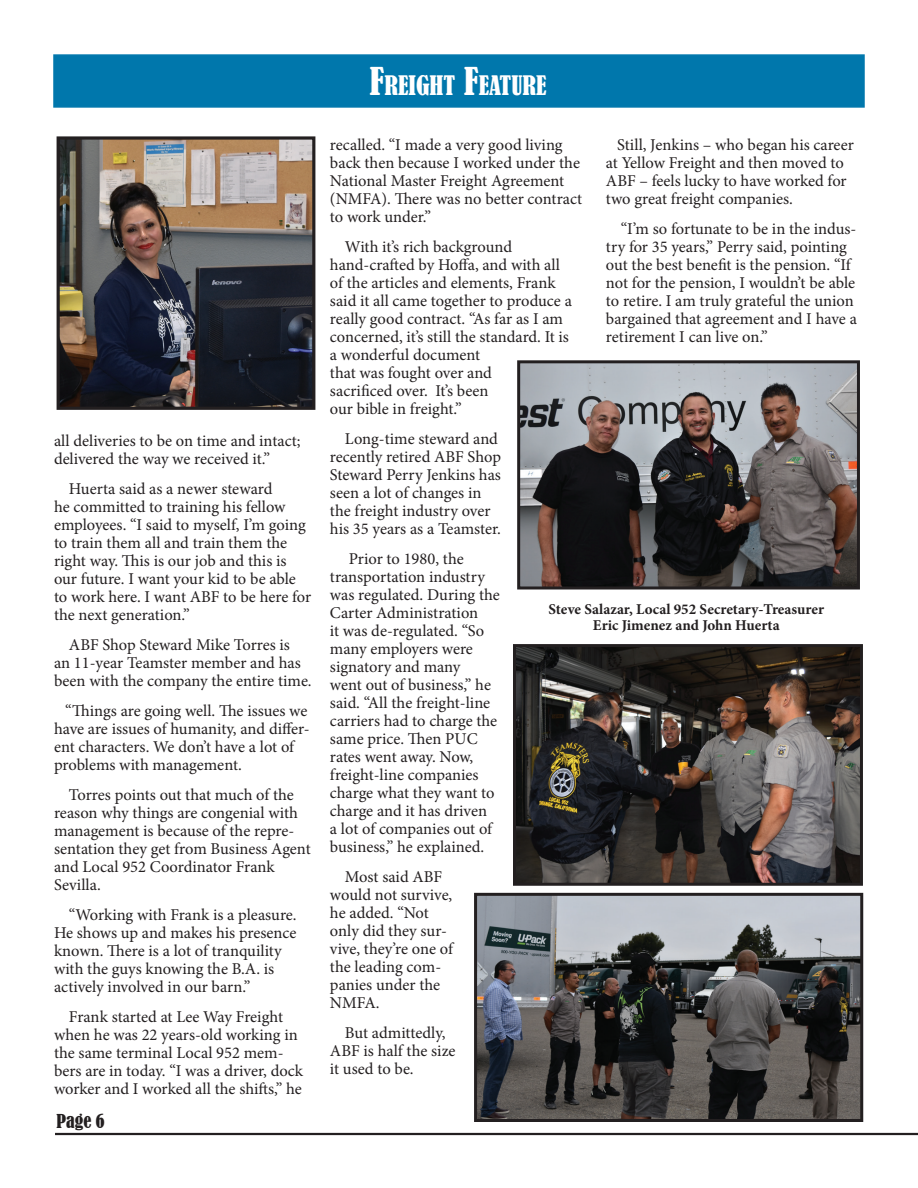
<style>
.page{position:relative;width:918px;height:1188px;background:#fff}
.page>*{position:absolute;margin:0;border:0;box-sizing:border-box;transform-origin:0 0}
.t1{font:condensed 25.2px "Bernard";color:#fff}
.t2{font:condensed 18px "Bernard";color:#231f20}
.t3{font:16.5px/18px "Minion Pro";letter-spacing:-.005em;color:#231f20}
.t4{font:700 15px/16.5px "Minion Pro";color:#231f20;text-align:center}
.s1{font-size:36px}
</style>
<div class="page">
<div style="left:53px;top:54px;width:812px;height:54px;background:#0077ac;border:2px solid #0077ac"></div>
<img style="left:521px;top:364px;width:335px;height:222px">
<div style="left:517px;top:360px;width:343px;height:230px;border:3px solid #231f20"></div>
<img style="left:478px;top:897px;width:381px;height:221px">
<div style="left:474px;top:893px;width:389px;height:229px;border:3px solid #231f20"></div>
<img style="left:61px;top:140px;width:250px;height:266px">
<div style="left:57px;top:136px;width:258px;height:274px;border:3px solid #231f20"></div>
<img style="left:517px;top:648px;width:342px;height:234px">
<div style="left:513px;top:644px;width:350px;height:242px;border:3px solid #231f20"></div>
<hr style="left:55px;top:1133px;width:863px;height:2px;background:#231f20">
<p class="t3" style="left:54px;top:432px;width:248px">all deliveries to be on time and intact; delivered the way we received it.”</p>
<p class="t3" style="left:54px;top:480px;width:259px;text-indent:15px">Huerta said as a newer steward<br>he committed to training his fellow employees. “I said to myself, I’m going to train them all and train them the right way. This is our job and this is our future. I want your kid to be able to work here. I want ABF to be here for the next generation.”</p>
<p class="t3" style="left:54px;top:636px;width:259px;text-indent:15px">ABF Shop Steward Mike Torres is<br>an 11-year Teamster member and has been with the company the entire time.</p>
<p class="t3" style="left:54px;top:702px;width:257px;text-indent:11px">“Things are going well. The issues we have are issues of humanity, and differ&shy;ent characters. We don’t have a lot of problems with management.</p>
<p class="t3" style="left:54px;top:786px;width:258px;text-indent:15px">Torres points out that much of the reason why things are congenial with management is because of the repre&shy;sentation they get from Business Agent and Local 952 Coordinator Frank<br>Sevilla.</p>
<p class="t3" style="left:54px;top:906px;width:244px;text-indent:15px">“Working with Frank is a pleasure.<br>He shows up and makes his presence known. There is a lot of tranquility with the guys knowing the B.A. is actively involved in our barn.”</p>
<p class="t3" style="left:54px;top:1008px;width:251px;text-indent:15px">Frank started at Lee Way Freight when he was 22 years-old working in the same terminal Local 952 mem&shy;bers are in today. “I was a driver, dock worker and I worked all the shifts,” he</p>
<p class="t2" style="left:56px;top:1110px;width:50px">Page 6</p>
<h1 class="t1" style="left:370px;top:71px;width:178px"><span class="s1">F</span>REIGHT <span class="s1">F</span>EATURE</h1>
<p class="t3" style="left:330px;top:136px;width:254px">recalled. “I made a very good living back then because I worked under the<br>National Master Freight Agreement (NMFA). There was no better contract to work under.”</p>
<p class="t3" style="left:330px;top:238px;width:243px;text-indent:15px">With it’s rich background hand-crafted by Hoffa, and with all of the articles and elements, Frank said it all came together to produce a really good contract. “As far as I am concerned, it’s still the standard. It is a wonderful document<br>that was fought over and<br>sacrificed over. It’s been<br>our bible in freight.”</p>
<p class="t3" style="left:330px;top:430px;width:172px;text-indent:15px">Long-time steward and recently retired ABF Shop<br>Steward Perry Jenkins has seen a lot of changes in the freight industry over his 35 years as a Teamster.</p>
<p class="t3" style="left:330px;top:550px;width:171px;text-indent:19px">Prior to 1980, the transportation industry was regulated. During the<br>Carter Administration<br>it was de-regulated. “So many employers were signatory and many<br>went out of business,” he said. “All the freight-line carriers had to charge the same price. Then PUC rates went away. Now, freight-line companies charge what they want to charge and it has driven<br>a lot of companies out of business,” he explained.</p>
<p class="t3" style="left:330px;top:868px;width:125px;text-indent:15px">Most said ABF would not survive, he added. “Not only did they sur&shy;vive, they’re one of the leading com&shy;panies under the<br>NMFA.</p>
<p class="t3" style="left:330px;top:1024px;width:127px;text-indent:15px">But admittedly,<br>ABF is half the size it used to be.</p>
<p class="t3" style="left:606px;top:136px;width:249px;text-indent:11px">Still, Jenkins – who began his career at Yellow Freight and then moved to ABF – feels lucky to have worked for two great freight companies.</p>
<p class="t3" style="left:606px;top:220px;width:252px;text-indent:15px">“I’m so fortunate to be in the indus&shy;try for 35 years,” Perry said, pointing out the best benefit is the pension. “If not for the pension, I wouldn’t be able to retire. I am truly grateful the union bargained that agreement and I have a retirement I can live on.”</p>
<p class="t4" style="left:549px;top:601px;width:277px">Steve Salazar, Local 952 Secretary-Treasurer<br>Eric Jimenez and John Huerta</p>
</div>
